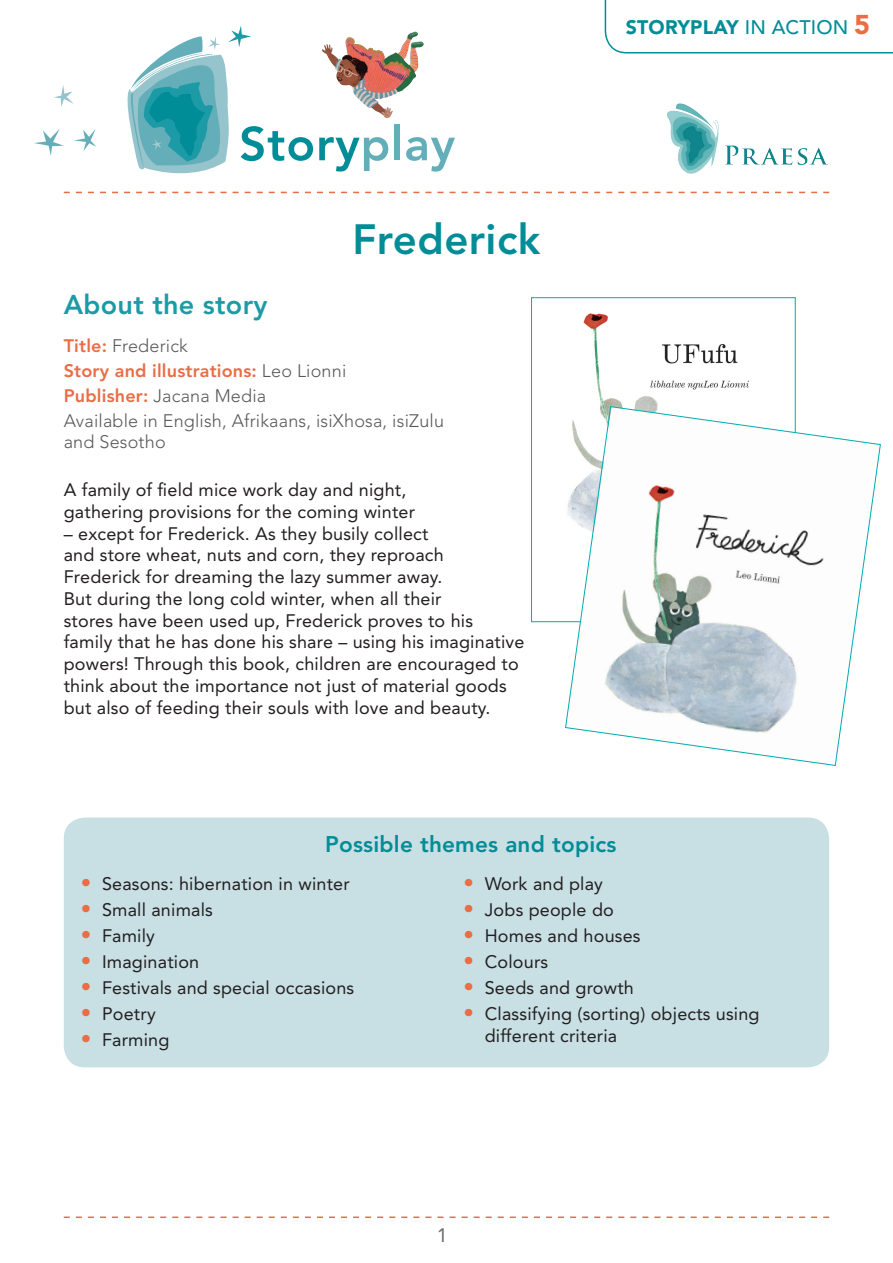
<style>
.page{position:relative;width:893px;height:1263px;background:#fff}
.page>*{position:absolute;margin:0;border:0;box-sizing:border-box;transform-origin:0 0}
.A_Head_turquoise{font:800 42px "Avenir LT Std";letter-spacing:.01em;color:#008d97}
.B_Head{font:800 27px "Avenir LT Std";letter-spacing:.01em;color:#1c9ba6}
.Box_Head{font:800 22.5px "Avenir LT Std";letter-spacing:.01em;color:#008d97}
.Series_title{font:900 19.5px "Avenir LT Std";letter-spacing:.01em;color:#008d97}
.t1{font:19.5px "Avenir LT Std";color:#6c6d70}
.Body_text{font:18px/21.8px "Avenir LT Std";letter-spacing:.01em;color:#231f20}
.Story_credits{font:300 18px/21px "Avenir LT Std";letter-spacing:.01em;color:#57585a}
.Story_credits-2{font:800 18px "Avenir LT Std";letter-spacing:.01em;color:#e96d45}
.s1{font-weight:800;color:#e96d45}
.s2{font-weight:300;color:#57585a}
.s3{font-weight:500}
.s4{font-size:27px;color:#e96d45}
.s5{font-size:21px;color:#e96d45}
</style>
<div class="page">
<svg style="left:64px;top:1216px;width:765px;height:2px"></svg>
<svg style="left:319px;top:137px;width:69px;height:35px"></svg>
<div style="left:395px;top:125px;width:5px;height:35px;background:#63aeb8"></div>
<svg style="left:406px;top:137px;width:49px;height:35px"></svg>
<img style="left:381px;top:32px;width:34px;height:27px">
<svg style="left:127px;top:25px;width:186px;height:149px"></svg>
<svg style="left:74px;top:129px;width:22px;height:22px"></svg>
<svg style="left:54px;top:85px;width:20px;height:22px"></svg>
<img style="left:667px;top:103px;width:160px;height:71px">
<svg style="left:34px;top:129px;width:30px;height:27px"></svg>
<svg style="left:605px;top:0;width:288px;height:53px"></svg>
<div style="left:64px;top:817px;width:765px;height:250px;background:#c8dfe4;border-radius:21px"></div>
<svg style="left:64px;top:192px;width:765px;height:1px"></svg>
<img style="left:583px;top:313px;width:166px;height:93px">
<svg style="left:565px;top:406px;width:316px;height:360px"></svg>
<p class="A_Head_turquoise" style="left:352px;top:214px;width:189px">Frederick</p>
<p class="B_Head" style="left:64px;top:288px;width:205px">About the story</p>
<p class="Story_credits" style="left:64px;top:335px;width:126px"><span class="s1">Title:</span> Frederick</p>
<p class="Story_credits-2" style="left:64px;top:360px;width:284px">Story and illustrations: <span class="s2">Leo Lionni</span></p>
<p class="Story_credits" style="left:64px;top:385px;width:204px"><span class="s1">Publisher:</span> Jacana Media</p>
<p class="Story_credits" style="left:64px;top:411px;width:382px">Available in English, Afrikaans, isiXhosa, isiZulu and Sesotho</p>
<p class="Body_text" style="left:64px;top:479px;width:353px">A family of field mice work day and night, gathering provisions for the coming winter</p>
<p class="Body_text" style="left:64px;top:523px;width:462px">– except for Frederick. As they busily collect<br>and store wheat, nuts and corn, they reproach Frederick for dreaming the lazy summer away.<br>But during the long cold winter, when all their<br>stores have been used up, Frederick proves to his family that he has done his share – using his imaginative powers! Through this book, children are encouraged to think about the importance not just of material goods but also of feeding their souls with love and beauty.</p>
<p class="Series_title" style="left:626px;top:15px;width:246px">STORYPLAY <span class="s3">IN ACTION</span> <span class="s4">5</span></p>
<p class="Box_Head" style="left:325px;top:830px;width:293px">Possible themes and topics</p>
<p class="Body_text" style="left:81px;top:873px;width:270px"><span class="s5">•</span> Seasons: hibernation in winter</p>
<p class="Body_text" style="left:81px;top:899px;width:134px"><span class="s5">•</span> Small animals</p>
<p class="Body_text" style="left:81px;top:925px;width:76px"><span class="s5">•</span> Family</p>
<p class="Body_text" style="left:81px;top:951px;width:120px"><span class="s5">•</span> Imagination</p>
<p class="Body_text" style="left:81px;top:977px;width:275px"><span class="s5">•</span> Festivals and special occasions</p>
<p class="Body_text" style="left:81px;top:1003px;width:76px"><span class="s5">•</span> Poetry</p>
<p class="Body_text" style="left:81px;top:1029px;width:90px"><span class="s5">•</span> Farming</p>
<p class="Body_text" style="left:463px;top:873px;width:141px"><span class="s5">•</span> Work and play</p>
<p class="Body_text" style="left:463px;top:899px;width:152px"><span class="s5">•</span> Jobs people do</p>
<p class="Body_text" style="left:463px;top:925px;width:179px"><span class="s5">•</span> Homes and houses</p>
<p class="Body_text" style="left:463px;top:951px;width:86px"><span class="s5">•</span> Colours</p>
<p class="Body_text" style="left:463px;top:977px;width:172px"><span class="s5">•</span> Seeds and growth</p>
<p class="Body_text" style="left:485px;top:1003px;width:276px;text-indent:-21px"><span class="s5">•</span> Classifying (sorting) objects using different criteria</p>
<p class="t1" style="left:437px;top:1223px;width:12px">1</p>
</div>
